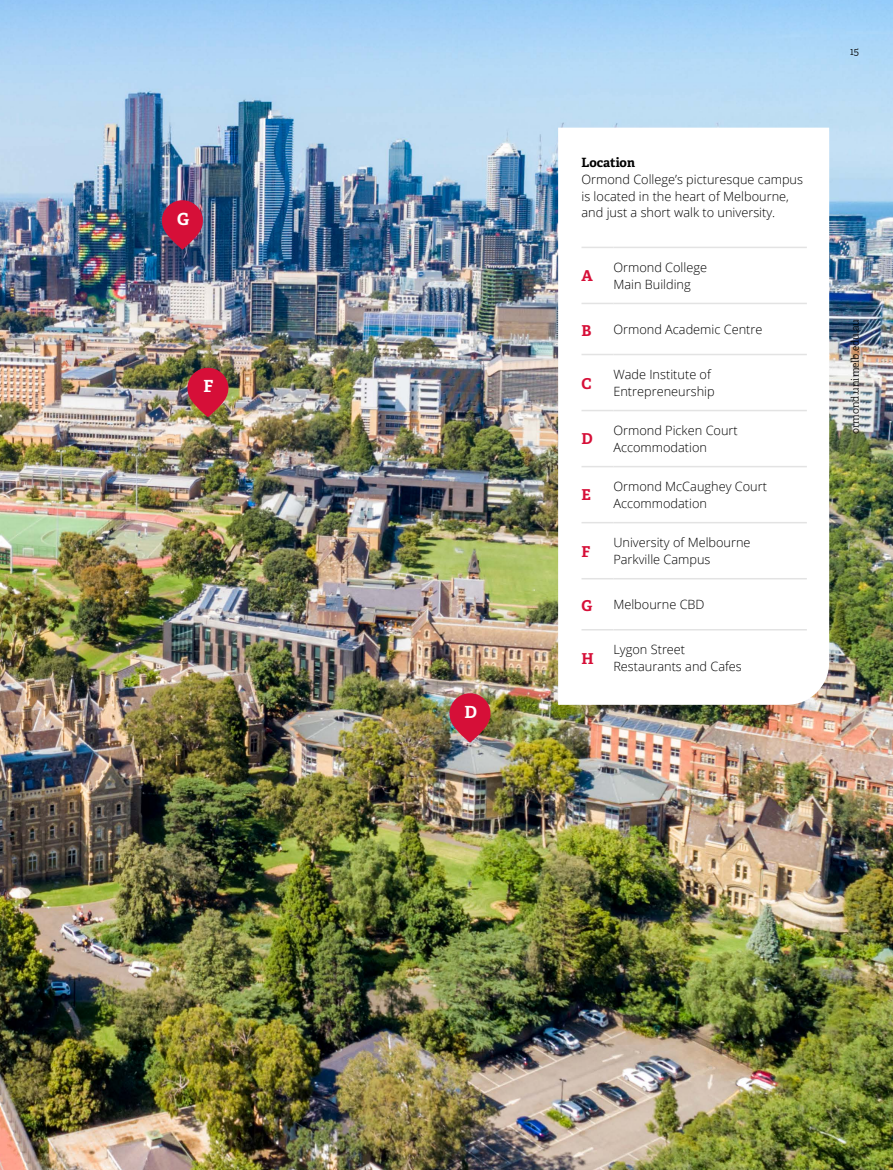
<style>
.page{position:relative;width:893px;height:1170px;background:#fff}
.page>*{position:absolute;margin:0;border:0;box-sizing:border-box;transform-origin:0 0}
.t1{font:700 16.65px "Adelle";color:#fff}
.t2{font:700 15px "Adelle PE";color:#d60f38}
.t3{font:300 12.75px/16.5px "Open Sans";color:#000}
.t4{font:700 12.75px "Adelle PE";letter-spacing:-.005em;color:#000}
.t5{font:10.5px "Adelle PE Lt";color:#000}
</style>
<div class="page">
<img style="left:0;top:0;width:893px;height:1169px">
<svg style="left:558px;top:128px;width:271px;height:576px"></svg>
<img style="left:185px;top:366px;width:45px;height:51px">
<img style="left:160px;top:198px;width:45px;height:52px">
<img style="left:447px;top:691px;width:46px;height:51px">
<hr style="left:581px;top:247px;width:32px;height:1px;background:#e3e3e3">
<hr style="left:613px;top:247px;width:194px;height:1px;background:#e3e3e3">
<hr style="left:581px;top:303px;width:32px;height:1px;background:#e3e3e3">
<hr style="left:613px;top:303px;width:194px;height:1px;background:#e3e3e3">
<hr style="left:581px;top:354px;width:32px;height:1px;background:#e3e3e3">
<hr style="left:613px;top:354px;width:194px;height:1px;background:#e3e3e3">
<hr style="left:581px;top:410px;width:32px;height:1px;background:#e3e3e3">
<hr style="left:613px;top:410px;width:194px;height:1px;background:#e3e3e3">
<hr style="left:581px;top:466px;width:32px;height:1px;background:#e3e3e3">
<hr style="left:613px;top:466px;width:194px;height:1px;background:#e3e3e3">
<hr style="left:581px;top:522px;width:32px;height:1px;background:#e3e3e3">
<hr style="left:613px;top:522px;width:194px;height:1px;background:#e3e3e3">
<hr style="left:581px;top:578px;width:32px;height:1px;background:#e3e3e3">
<hr style="left:613px;top:578px;width:194px;height:1px;background:#e3e3e3">
<hr style="left:581px;top:629px;width:32px;height:1px;background:#e3e3e3">
<hr style="left:613px;top:629px;width:194px;height:1px;background:#e3e3e3">
<h1 class="t1" style="left:177px;top:208px;width:14px">G</h1>
<h1 class="t1" style="left:204px;top:375px;width:12px">F</h1>
<h1 class="t1" style="left:464px;top:701px;width:14px">D</h1>
<p class="t4" style="left:581px;top:154px;width:55px">Location</p>
<p class="t3" style="left:581px;top:171px;width:223px">Ormond College’s picturesque campus is located in the heart of Melbourne, and just a short walk to university.</p>
<p class="t2" style="left:581px;top:265px;width:13px">A</p>
<p class="t3" style="left:613px;top:259px;width:95px">Ormond College<br>Main Building</p>
<p class="t2" style="left:581px;top:319px;width:12px">B</p>
<p class="t3" style="left:613px;top:320px;width:151px">Ormond Academic Centre</p>
<p class="t2" style="left:581px;top:373px;width:12px">C</p>
<p class="t3" style="left:613px;top:366px;width:103px">Wade Institute of<br>Entrepreneurship</p>
<p class="t2" style="left:581px;top:428px;width:13px">D</p>
<p class="t3" style="left:613px;top:422px;width:126px">Ormond Picken Court<br>Accommodation</p>
<p class="t2" style="left:581px;top:484px;width:11px">E</p>
<p class="t3" style="left:613px;top:478px;width:155px">Ormond McCaughey Court<br>Accommodation</p>
<p class="t2" style="left:581px;top:541px;width:11px">F</p>
<p class="t3" style="left:613px;top:534px;width:139px">University of Melbourne<br>Parkville Campus</p>
<p class="t2" style="left:581px;top:594px;width:12px">G</p>
<p class="t3" style="left:613px;top:596px;width:93px">Melbourne CBD</p>
<p class="t2" style="left:581px;top:648px;width:14px">H</p>
<p class="t3" style="left:613px;top:641px;width:130px">Lygon Street<br>Restaurants and Cafes</p>
<p class="t5" style="left:850px;top:44px;width:10px">15</p>
<p class="t5" style="left:848px;top:434px;width:116px;rotate:-90deg">ormond.unimelb.edu.au</p>
</div>
